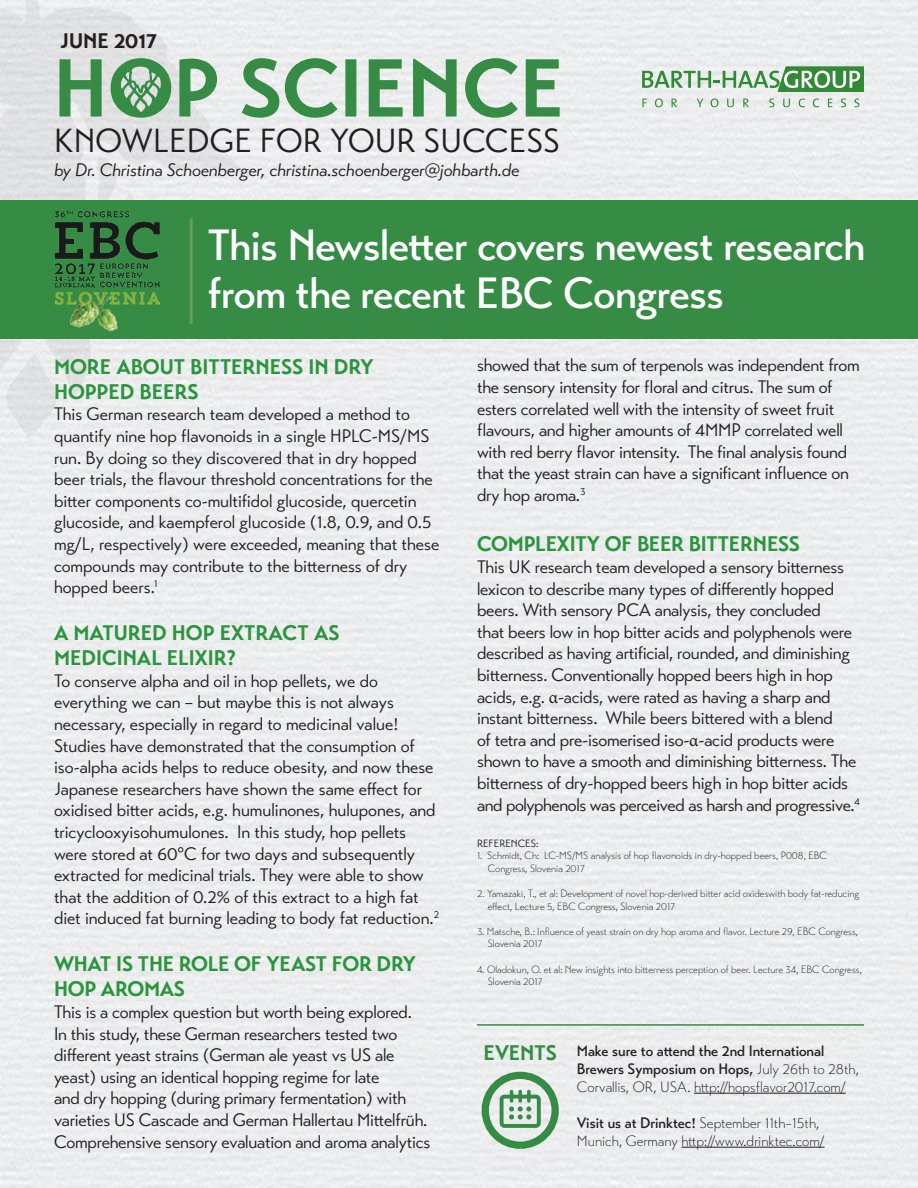
<style>
.page{position:relative;width:918px;height:1188px;background:#fff}
.page>*{position:absolute;margin:0;border:0;box-sizing:border-box;transform-origin:0 0}
.t1{font:500 43.5px/48px "Transat";letter-spacing:-.015em;color:#fff}
.t2{font:33.15px "Transat Standard";letter-spacing:.005em;color:#231f20}
.t3{font:700 21px/25.2px "Transat";letter-spacing:-.01em;color:#2b953e}
.t4{font:700 21px "Transat";color:#231f20}
.t5{font:700 21px "Transat";color:#368b45}
.t6{font:18px/21.6px "Transat Standard";letter-spacing:-.01em;color:#231f20}
.t7{font:italic 18px "Transat Standard";color:#231f20}
.t8{font:500 15px/18px "Transat";color:#231f20}
.t9{font:300 15px/18px "Transat";color:#231f20}
.t10{font:300 10.5px/12.6px "Transat";color:#231f20}
.t11{font:10.5px "Transat Standard";color:#231f20}
.s1{font-family:"Minion Pro"}
.s2{font-weight:300}
.s3{font-weight:500}
</style>
<div class="page">
<div style="left:0;top:0;width:918px;height:1187px;background:#ededee"></div>
<svg style="left:0;top:0;width:240px;height:200px;background:#e4e4e6"></svg>
<svg style="left:0;top:157px;width:147px;height:289px"></svg>
<svg style="left:59px;top:58px;width:501px;height:60px;background:#9bc0a3"></svg>
<hr style="left:477px;top:1024px;width:387px;height:2px;background:#368b45">
<hr style="left:694px;top:1093px;width:152px;height:1px;background:#231f20">
<hr style="left:681px;top:1147px;width:144px;height:1px;background:#231f20">
<div style="left:482px;top:1072px;width:77px;height:77px;border:7px solid #368b45;border-radius:50%"></div>
<div style="left:500px;top:1095px;width:41px;height:33px;border:4px solid #368b45;border-radius:3px"></div>
<svg style="left:509px;top:1092px;width:22px;height:27px"></svg>
<svg style="left:642px;top:99px;width:5px;height:8px"></svg>
<svg style="left:655px;top:98px;width:8px;height:9px"></svg>
<svg style="left:672px;top:99px;width:5px;height:8px"></svg>
<svg style="left:697px;top:99px;width:6px;height:8px"></svg>
<svg style="left:711px;top:98px;width:8px;height:9px"></svg>
<svg style="left:727px;top:99px;width:7px;height:8px"></svg>
<svg style="left:743px;top:99px;width:6px;height:8px"></svg>
<svg style="left:769px;top:98px;width:5px;height:9px"></svg>
<svg style="left:783px;top:99px;width:7px;height:8px"></svg>
<svg style="left:799px;top:99px;width:6px;height:8px"></svg>
<svg style="left:813px;top:99px;width:6px;height:8px"></svg>
<svg style="left:828px;top:99px;width:4px;height:8px"></svg>
<svg style="left:841px;top:98px;width:5px;height:9px"></svg>
<svg style="left:854px;top:98px;width:6px;height:9px"></svg>
<svg style="left:642px;top:66px;width:222px;height:26px"></svg>
<div style="left:0;top:200px;width:918px;height:139px;background:#368b45"></div>
<img style="left:55px;top:212px;width:104px;height:120px">
<hr style="left:190px;top:218px;width:3px;height:106px;background:#6a9b5f">
<p class="t4" style="left:60px;top:28px;width:99px">JUNE 2017</p>
<h2 class="t2" style="left:54px;top:121px;width:507px">KNOWLEDGE FOR YOUR SUCCESS</h2>
<p class="t7" style="left:54px;top:159px;width:467px">by Dr. Christina Schoenberger, christina.schoenberger@johbarth.de</p>
<h1 class="t1" style="left:208px;top:221px;width:659px">This Newsletter covers newest research from the recent EBC Congress</h1>
<p class="t3" style="left:54px;top:354px;width:321px">MORE ABOUT BITTERNESS IN DRY<br>HOPPED BEERS</p>
<p class="t6" style="left:54px;top:403px;width:387px">This German research team developed a method to quantify nine hop flavonoids in a single HPLC-MS/MS run. By doing so they discovered that in dry hopped beer trials, the flavour threshold concentrations for the bitter components co-multifidol glucoside, quercetin glucoside, and kaempferol glucoside (1.8, 0.9, and 0.5 mg/L, respectively) were exceeded, meaning that these compounds may contribute to the bitterness of dry hopped beers.<sup>1</sup></p>
<p class="t3" style="left:54px;top:620px;width:287px">A MATURED HOP EXTRACT AS<br>MEDICINAL ELIXIR?</p>
<p class="t6" style="left:54px;top:670px;width:387px">To conserve alpha and oil in hop pellets, we do everything we can – but maybe this is not always necessary, especially in regard to medicinal value!<br>Studies have demonstrated that the consumption of iso-alpha acids helps to reduce obesity, and now these Japanese researchers have shown the same effect for oxidised bitter acids, e.g. humulinones, hulupones, and tricyclooxyisohumulones. In this study, hop pellets were stored at 60°C for two days and subsequently extracted for medicinal trials. They were able to show that the addition of 0.2% of this extract to a high fat diet induced fat burning leading to body fat reduction.<sup>2</sup></p>
<p class="t3" style="left:54px;top:951px;width:363px">WHAT IS THE ROLE OF YEAST FOR DRY<br>HOP AROMAS</p>
<p class="t6" style="left:54px;top:1001px;width:378px">This is a complex question but worth being explored.<br>In this study, these German researchers tested two different yeast strains (German ale yeast vs US ale yeast) using an identical hopping regime for late<br>and dry hopping (during primary fermentation) with varieties US Cascade and German Hallertau Mittelfrüh.<br>Comprehensive sensory evaluation and aroma analytics</p>
<p class="t6" style="left:477px;top:354px;width:384px">showed that the sum of terpenols was independent from the sensory intensity for floral and citrus. The sum of esters correlated well with the intensity of sweet fruit flavours, and higher amounts of 4MMP correlated well with red berry flavor intensity. The final analysis found that the yeast strain can have a significant influence on dry hop aroma.<sup>3</sup></p>
<p class="t3" style="left:477px;top:531px;width:324px">COMPLEXITY OF BEER BITTERNESS</p>
<p class="t6" style="left:477px;top:556px;width:385px">This UK research team developed a sensory bitterness lexicon to describe many types of differently hopped beers. With sensory PCA analysis, they concluded<br>that beers low in hop bitter acids and polyphenols were described as having artificial, rounded, and diminishing bitterness. Conventionally hopped beers high in hop acids, e.g. <span class="s1">α</span>-acids, were rated as having a sharp and instant bitterness. While beers bittered with a blend<br>of tetra and pre-isomerised iso-<span class="s1">α</span>-acid products were shown to have a smooth and diminishing bitterness. The bitterness of dry-hopped beers high in hop bitter acids and polyphenols was perceived as harsh and progressive.<sup>4</sup></p>
<p class="t11" style="left:477px;top:837px;width:63px">REFERENCES:</p>
<p class="t10" style="left:488px;top:849px;width:341px;text-indent:-11px">1. Schmidt, Ch: LC-MS/MS analysis of hop flavonoids in dry-hopped beers, P008, EBC<br>Congress, Slovenia 2017</p>
<p class="t10" style="left:488px;top:887px;width:373px;text-indent:-11px">2. Yamazaki, T., et al: Development of novel hop-derived bitter acid oxideswith body fat-reducing effect, Lecture 5, EBC Congress, Slovenia 2017</p>
<p class="t10" style="left:488px;top:925px;width:372px;text-indent:-11px">3. Matsche, B.: Influence of yeast strain on dry hop aroma and flavor. Lecture 29, EBC Congress,<br>Slovenia 2017</p>
<p class="t10" style="left:488px;top:963px;width:376px;text-indent:-11px">4. Oladokun, O. et al: New insights into bitterness perception of beer. Lecture 34, EBC Congress,<br>Slovenia 2017</p>
<p class="t5" style="left:483px;top:1040px;width:75px">EVENTS</p>
<p class="t8" style="left:577px;top:1041px;width:284px">Make sure to attend the 2nd International<br>Brewers Symposium on Hops, <span class="s2">July 26th to 28th,<br>Corvallis, OR, USA. http://hopsflavor2017.com/</span></p>
<p class="t9" style="left:577px;top:1114px;width:249px"><span class="s3">Visit us at Drinktec!</span> September 11th–15th,<br>Munich, Germany http://www.drinktec.com/</p>
</div>
